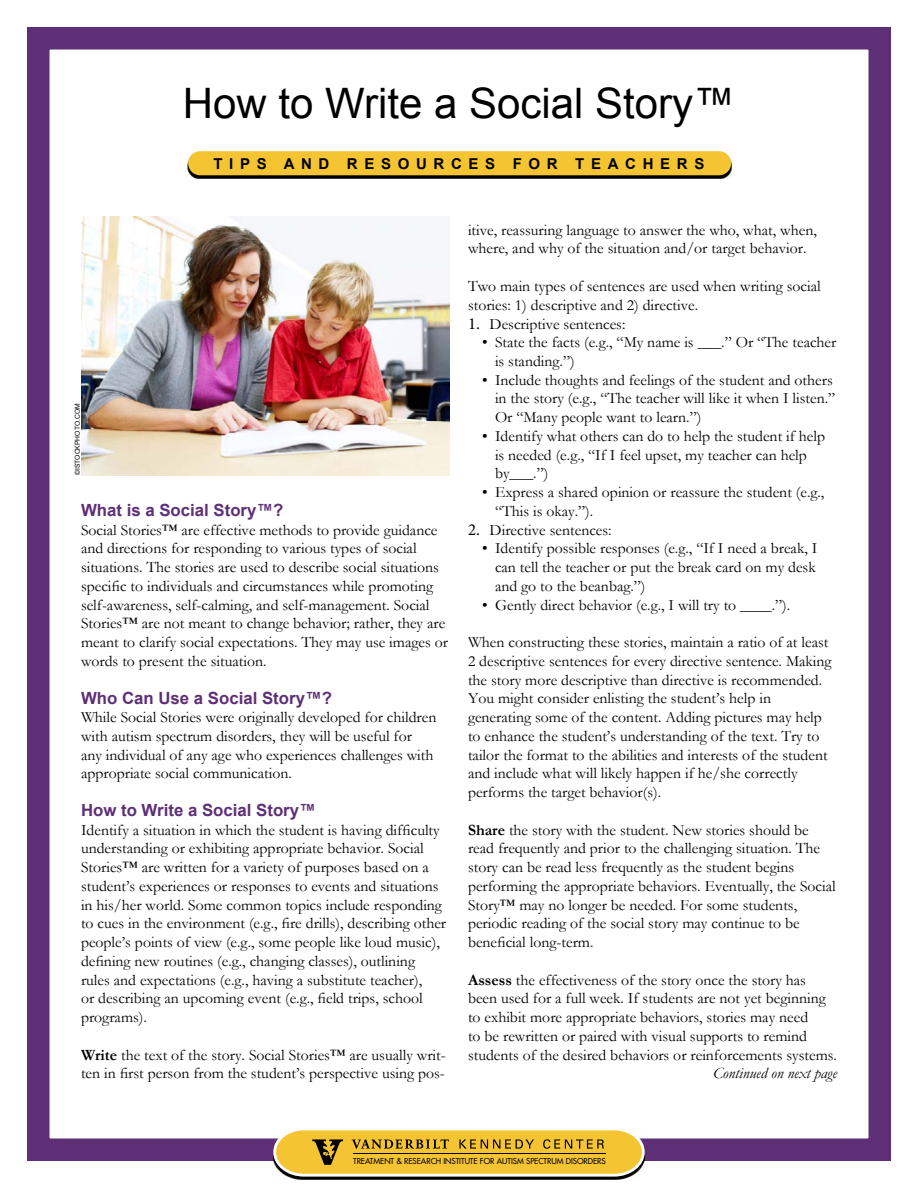
<style>
.page{position:relative;width:918px;height:1188px;background:#fff}
.page>*{position:absolute;margin:0;border:0;box-sizing:border-box;transform-origin:0 0}
.t1{font:42px "Arial";color:#000}
.t2{font:700 16.8px "Arial";color:#5e2f77}
.t3{font:15.75px/18.8px "Garamond";color:#000}
.t4{font:italic 15.75px "Garamond";color:#000}
.t5{font:700 15px "Arial";letter-spacing:.445em;color:#000}
.t6{font:7.95px "Futura";letter-spacing:-.005em;color:#000}
.t7{font:6.75px "Arial";color:#000}
.s1{font-weight:700}
.s2{font-family:"Minion Pro";font-size:16.8px}
</style>
<div class="page">
<div style="left:27px;top:27px;width:864px;height:1134px;border:22px solid #5e2f77"></div>
<div style="left:273px;top:1130px;width:372px;height:50px;background:#000"></div>
<svg style="left:272px;top:1130px;width:374px;height:48px;background:#dcb543"></svg>
<img style="left:81px;top:216px;width:368px;height:259px">
<svg style="left:187px;top:154px;width:545px;height:25px;background:#2b271d"></svg>
<div style="left:188px;top:151px;width:543px;height:24px;background:#f5c433;border-radius:12px"></div>
<h1 class="t1" style="left:183px;top:76px;width:554px">How to Write a Social Story™</h1>
<h2 class="t5" style="left:213px;top:153px;width:492px">TIPS AND RESOURCES FOR TEACHERS</h2>
<p class="t7" style="left:73px;top:475px;width:73px;rotate:-90deg">©ISTOCKPHOTO.COM</p>
<h3 class="t2" style="left:81px;top:499px;width:204px">What is a Social Story™?</h3>
<p class="t3" style="left:81px;top:520px;width:369px">Social Stories™ are effective methods to provide guidance and directions for responding to various types of social situations. The stories are used to describe social situations specific to individuals and circumstances while promoting self-awareness, self-calming, and self-management. Social Stories™ are not meant to change behavior; rather, they are meant to clarify social expectations. They may use images or words to present the situation.</p>
<h3 class="t2" style="left:81px;top:686px;width:253px">Who Can Use a Social Story™?</h3>
<p class="t3" style="left:81px;top:708px;width:357px">While Social Stories were originally developed for children with autism spectrum disorders, they will be useful for any individual of any age who experiences challenges with appropriate social communication.</p>
<h3 class="t2" style="left:81px;top:799px;width:236px">How to Write a Social Story™</h3>
<p class="t3" style="left:81px;top:820px;width:367px">Identify a situation in which the student is having difficulty understanding or exhibiting appropriate behavior. Social Stories™ are written for a variety of purposes based on a student’s experiences or responses to events and situations in his/her world. Some common topics include responding to cues in the environment (e.g., fire drills), describing other people’s points of view (e.g., some people like loud music), defining new routines (e.g., changing classes), outlining rules and expectations (e.g., having a substitute teacher),<br>or describing an upcoming event (e.g., field trips, school programs).</p>
<p class="t3" style="left:81px;top:1045px;width:366px"><span class="s1">Write</span> the text of the story. Social Stories™ are usually writ&shy;ten in first person from the student’s perspective using pos-</p>
<p class="t3" style="left:468px;top:220px;width:350px">itive, reassuring language to answer the who, what, when, where, and why of the situation and/or target behavior.</p>
<p class="t3" style="left:468px;top:276px;width:354px">Two main types of sentences are used when writing social stories: 1) descriptive and 2) directive.</p>
<p class="t3" style="left:468px;top:314px;width:159px"><span class="s2">1.</span> Descriptive sentences:</p>
<p class="t3" style="left:495px;top:333px;width:343px;text-indent:-13px">• State the facts (e.g., “My name is ___.” Or “The teacher is standing.”)</p>
<p class="t3" style="left:495px;top:370px;width:342px;text-indent:-13px">• Include thoughts and feelings of the student and others in the story (e.g., “The teacher will like it when I listen.”<br>Or “Many people want to learn.”)</p>
<p class="t3" style="left:495px;top:426px;width:332px;text-indent:-13px">• Identify what others can do to help the student if help is needed (e.g., “If I feel upset, my teacher can help by___.”)</p>
<p class="t3" style="left:495px;top:483px;width:331px;text-indent:-13px">• Express a shared opinion or reassure the student (e.g., “This is okay.”).</p>
<p class="t3" style="left:468px;top:520px;width:145px"><span class="s2">2.</span> Directive sentences:</p>
<p class="t3" style="left:495px;top:539px;width:324px;text-align:justify;text-indent:-13px">• Identify possible responses (e.g., “If I need a break, I can tell the teacher or put the break card on my desk and go to the beanbag.”)</p>
<p class="t3" style="left:482px;top:595px;width:310px">• Gently direct behavior (e.g., I will try to ____.”).</p>
<p class="t3" style="left:468px;top:633px;width:365px">When constructing these stories, maintain a ratio of at least 2 descriptive sentences for every directive sentence. Making the story more descriptive than directive is recommended.<br>You might consider enlisting the student’s help in generating some of the content. Adding pictures may help to enhance the student’s understanding of the text. Try to tailor the format to the abilities and interests of the student and include what will likely happen if he/she correctly performs the target behavior(s).</p>
<p class="t3" style="left:468px;top:820px;width:369px"><span class="s1">Share</span> the story with the student. New stories should be read frequently and prior to the challenging situation. The story can be read less frequently as the student begins performing the appropriate behaviors. Eventually, the Social Story™ may no longer be needed. For some students, periodic reading of the social story may continue to be beneficial long-term.</p>
<p class="t3" style="left:468px;top:970px;width:340px"><span class="s1">Assess</span> the effectiveness of the story once the story has</p>
<p class="t3" style="left:468px;top:989px;width:359px">been used for a full week. If students are not yet beginning</p>
<p class="t3" style="left:468px;top:1008px;width:342px">to exhibit more appropriate behaviors, stories may need</p>
<p class="t3" style="left:468px;top:1026px;width:341px">to be rewritten or paired with visual supports to remind</p>
<p class="t3" style="left:468px;top:1045px;width:371px">students of the desired behaviors or reinforcements systems.</p>
<p class="t4" style="left:713px;top:1064px;width:125px">Continued on next page</p>
<p class="t6" style="left:353px;top:1156px;width:254px">TREATMENT &amp; RESEARCH INSTITUTE FOR AUTISM SPECTRUM DISORDERS</p>
</div>
